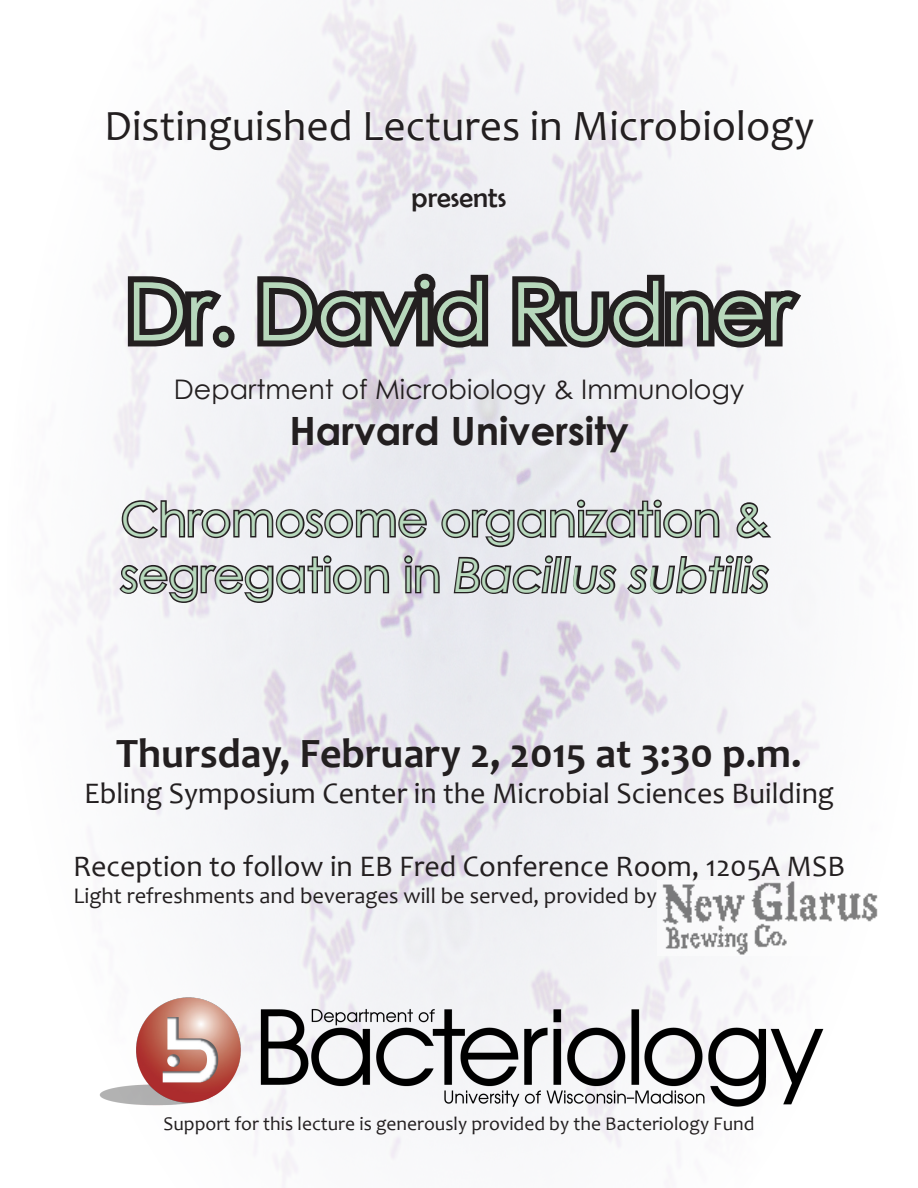
<style>
.page{position:relative;width:918px;height:1188px;background:#fff}
.page>*{position:absolute;margin:0;border:0;box-sizing:border-box;transform-origin:0 0}
.t1{font:81px "Century Gothic";color:#b7d8bc}
.t2{font:46.5px/55.8px "Century Gothic";color:#b7d8bc}
.t3{font:43.5px "Candara";color:#231f20}
.t4{font:700 42px "Candara";color:#231f20}
.t5{font:700 39px "Century Gothic";color:#231f20}
.t6{font:30px "Candara";color:#231f20}
.t7{font:28.5px "Berlin Sans FB";color:#231f20}
.t8{font:27px "Century Gothic";color:#231f20}
.t9{font:22.5px "Candara";color:#231f20}
.t10{font:19.5px "Candara";color:#231f20}
.s1{font-style:italic}
</style>
<div class="page">
<img style="left:61px;top:0;width:804px;height:1188px">
<svg style="left:107px;top:109px;width:244px;height:42px"></svg>
<svg style="left:365px;top:111px;width:154px;height:30px"></svg>
<svg style="left:531px;top:110px;width:30px;height:30px"></svg>
<svg style="left:574px;top:109px;width:240px;height:42px"></svg>
<svg style="left:122px;top:268px;width:123px;height:90px"></svg>
<svg style="left:251px;top:263px;width:243px;height:95px;background:#8b898c"></svg>
<svg style="left:506px;top:268px;width:303px;height:89px"></svg>
<svg style="left:117px;top:497px;width:658px;height:108px"></svg>
<img style="left:658px;top:881px;width:220px;height:75px">
<img style="left:96px;top:989px;width:731px;height:126px">
<p class="t3" style="left:104px;top:98px;width:712px">Distinguished Lectures in Microbiology</p>
<p class="t7" style="left:412px;top:181px;width:96px">presents</p>
<p class="t1" style="left:127px;top:255px;width:666px">Dr. David Rudner</p>
<p class="t8" style="left:174px;top:370px;width:572px">Department of Microbiology &amp; Immunology</p>
<p class="t5" style="left:289px;top:402px;width:341px">Harvard University</p>
<p class="t2" style="left:120px;top:491px;width:651px">Chromosome organization &amp; segregation in <span class="s1">Bacillus subtilis</span></p>
<p class="t4" style="left:116px;top:727px;width:687px">Thursday, February 2, 2015 at 3:30 p.m.</p>
<p class="t6" style="left:84px;top:775px;width:752px">Ebling Symposium Center in the Microbial Sciences Building</p>
<p class="t6" style="left:73px;top:847px;width:773px">Reception to follow in EB Fred Conference Room, 1205A MSB</p>
<p class="t9" style="left:74px;top:882px;width:585px">Light refreshments and beverages will be served, provided by</p>
<p class="t10" style="left:164px;top:1111px;width:593px">Support for this lecture is generously provided by the Bacteriology Fund</p>
</div>
